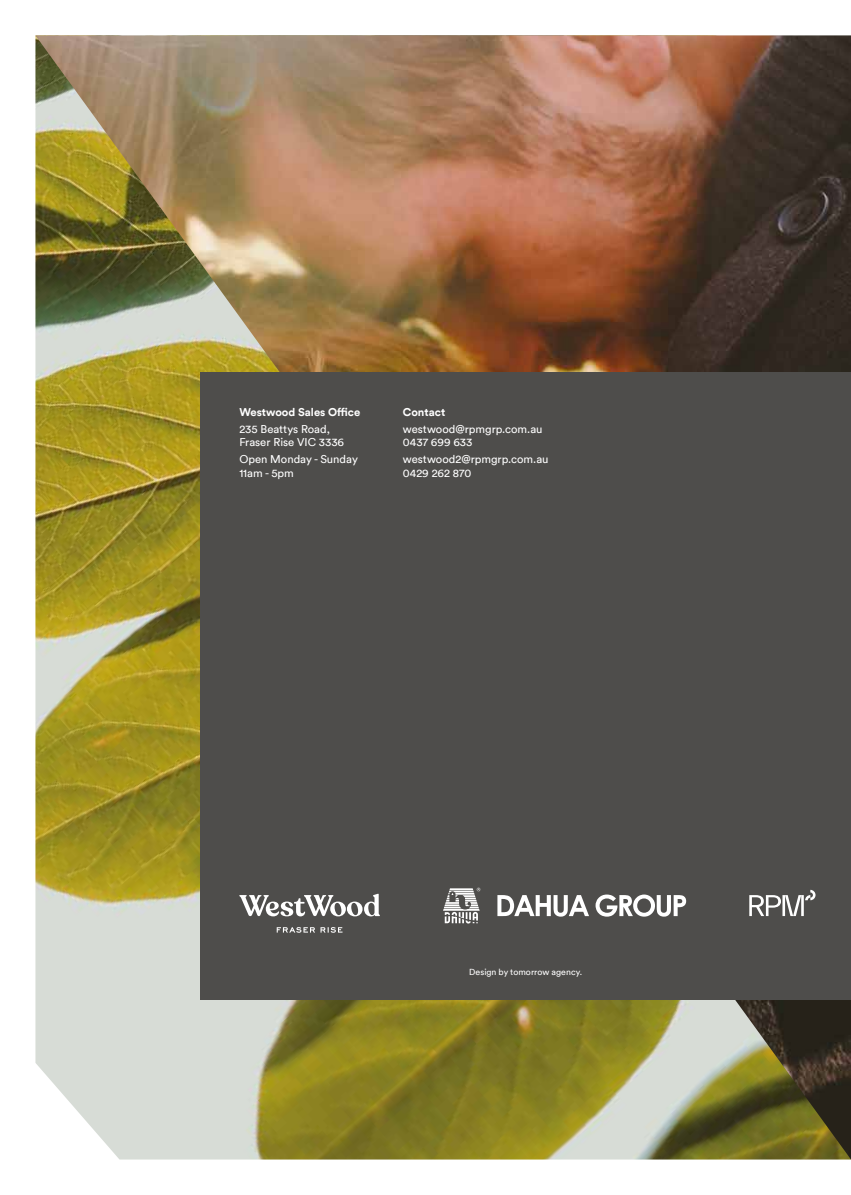
<style>
.page{position:relative;width:851px;height:1195px;background:#fff}
.page>*{position:absolute;margin:0;border:0;box-sizing:border-box;transform-origin:0 0}
.t1{font:11.25px/13.5px "Circular";color:#fff}
.t2{font:700 11.25px "Circular";color:#fff}
.t3{font:8.75px "Circular";letter-spacing:.005em;color:#fff}
</style>
<div class="page">
<img style="left:35px;top:35px;width:815px;height:1124px">
<div style="left:200px;top:372px;width:650px;height:627px;background:#4e4d4b"></div>
<svg style="left:239px;top:893px;width:141px;height:39px"></svg>
<svg style="left:443px;top:887px;width:243px;height:36px"></svg>
<svg style="left:749px;top:889px;width:66px;height:26px"></svg>
<p class="t2" style="left:239px;top:404px;width:122px">Westwood Sales Office</p>
<p class="t1" style="left:239px;top:422px;width:106px">235 Beattys Road,<br>Fraser Rise VIC 3336</p>
<p class="t1" style="left:239px;top:452px;width:120px">Open Monday - Sunday<br>11am - 5pm</p>
<p class="t2" style="left:403px;top:404px;width:44px">Contact</p>
<p class="t1" style="left:403px;top:422px;width:141px">westwood@rpmgrp.com.au<br>0437 699 633</p>
<p class="t1" style="left:403px;top:452px;width:147px">westwood2@rpmgrp.com.au<br>0429 262 870</p>
<p class="t3" style="left:469px;top:966px;width:115px">Design by tomorrow agency.</p>
</div>
